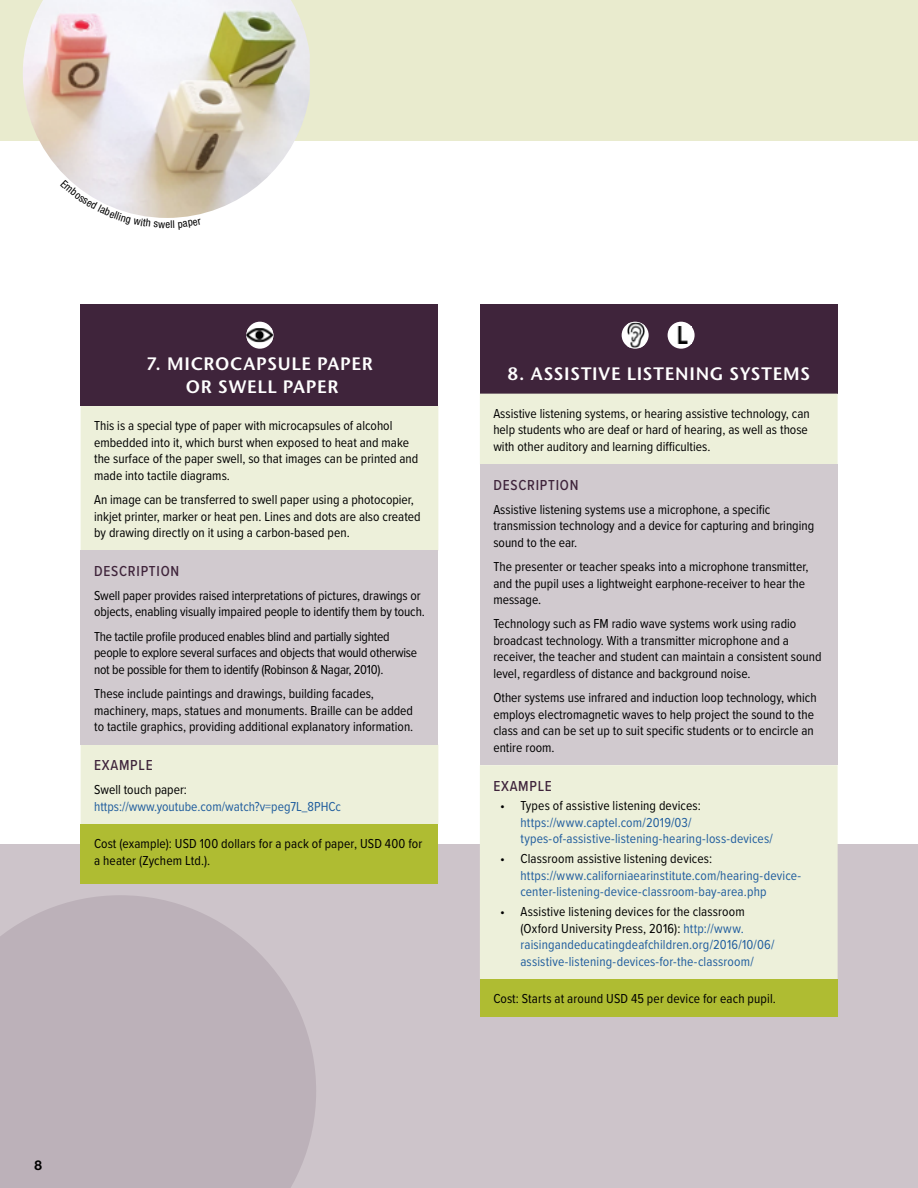
<style>
.page{position:relative;width:918px;height:1188px;background:#fff}
.page>*{position:absolute;margin:0;border:0;box-sizing:border-box;transform-origin:0 0}
.t1{font:600 18px/22.5px "Stone Sans ITC Std";letter-spacing:.04em;color:#fff;text-align:center}
.t2{font:500 15px "Proxima Nova Cond";letter-spacing:.05em;color:#3f243b}
.t3{font:13.5px/16.5px "Proxima Nova Cond";color:#000}
.t4{font:13.5px/16.5px "Proxima Nova Cond";letter-spacing:.01em;color:#215e9e}
.t5{font:13.5px/16.5px "Proxima Nova Cond";letter-spacing:-.02em;color:#000}
.t6{font:700 13.5px "Helvetica Neue LT Std";color:#000}
.s1{color:#000}
</style>
<div class="page">
<div style="left:0;top:845px;width:918px;height:343px;background:#cdc4ca"></div>
<svg style="left:0;top:895px;width:316px;height:293px;background:#bdb3ba"></svg>
<div style="left:0;top:0;width:918px;height:140px;background:#e9ebce"></div>
<div style="left:81px;top:304px;width:357px;height:102px;background:#3f243b"></div>
<div style="left:81px;top:406px;width:357px;height:418px;background:#edf0da"></div>
<div style="left:81px;top:551px;width:357px;height:194px;background:#d1cacf"></div>
<div style="left:81px;top:824px;width:357px;height:59px;background:#afbc32"></div>
<div style="left:246px;top:322px;width:27px;height:27px;background:#fff;border-radius:50%"></div>
<img style="left:246px;top:328px;width:27px;height:14px">
<div style="left:480px;top:304px;width:358px;height:90px;background:#3f243b"></div>
<div style="left:480px;top:394px;width:358px;height:585px;background:#edf0da"></div>
<div style="left:480px;top:464px;width:358px;height:301px;background:#d1cacf"></div>
<div style="left:480px;top:979px;width:358px;height:38px;background:#afbc32"></div>
<div style="left:622px;top:322px;width:27px;height:27px;background:#fff;border-radius:50%"></div>
<img style="left:627px;top:323px;width:18px;height:25px">
<div style="left:668px;top:322px;width:27px;height:27px;background:#fff;border-radius:50%"></div>
<img style="left:677px;top:327px;width:11px;height:16px">
<img style="left:23px;top:0;width:287px;height:214px">
<svg style="left:60px;top:179px;width:142px;height:39px"></svg>
<h1 class="t1" style="left:146px;top:352px;width:228px">7. MICROCAPSULE PAPER<br>OR SWELL PAPER</h1>
<p class="t3" style="left:94px;top:417px;width:326px">This is a special type of paper with microcapsules of alcohol embedded into it, which burst when exposed to heat and make the surface of the paper swell, so that images can be printed and made into tactile diagrams.</p>
<p class="t3" style="left:94px;top:491px;width:328px">An image can be transferred to swell paper using a photocopier, inkjet printer, marker or heat pen. Lines and dots are also created by drawing directly on it using a carbon-based pen.</p>
<p class="t2" style="left:94px;top:560px;width:87px">DESCRIPTION</p>
<p class="t3" style="left:94px;top:587px;width:332px">Swell paper provides raised interpretations of pictures, drawings or objects, enabling visually impaired people to identify them by touch.</p>
<p class="t5" style="left:94px;top:628px;width:325px">The tactile profile produced enables blind and partially sighted people to explore several surfaces and objects that would otherwise not be possible for them to identify (Robinson &amp; Nagar, 2010).</p>
<p class="t3" style="left:94px;top:685px;width:321px">These include paintings and drawings, building facades, machinery, maps, statues and monuments. Braille can be added to tactile graphics, providing additional explanatory information.</p>
<p class="t2" style="left:94px;top:754px;width:60px">EXAMPLE</p>
<p class="t3" style="left:94px;top:781px;width:94px">Swell touch paper:</p>
<p class="t4" style="left:94px;top:797px;width:249px">https://www.youtube.com/watch?v=peg7L_8PHCc</p>
<p class="t3" style="left:94px;top:835px;width:330px">Cost (example): USD 100 dollars for a pack of paper, USD 400 for a heater (Zychem Ltd.).</p>
<p class="t6" style="left:34px;top:1157px;width:9px">8</p>
<h1 class="t1" style="left:507px;top:362px;width:304px">8. ASSISTIVE LISTENING SYSTEMS</h1>
<p class="t3" style="left:493px;top:404px;width:318px">Assistive listening systems, or hearing assistive technology, can help students who are deaf or hard of hearing, as well as those with other auditory and learning difficulties.</p>
<p class="t2" style="left:493px;top:474px;width:87px">DESCRIPTION</p>
<p class="t3" style="left:493px;top:500px;width:322px">Assistive listening systems use a microphone, a specific transmission technology and a device for capturing and bringing sound to the ear.</p>
<p class="t3" style="left:493px;top:558px;width:317px">The presenter or teacher speaks into a microphone transmitter, and the pupil uses a lightweight earphone-receiver to hear the message.</p>
<p class="t3" style="left:493px;top:615px;width:330px">Technology such as FM radio wave systems work using radio broadcast technology. With a transmitter microphone and a receiver, the teacher and student can maintain a consistent sound level, regardless of distance and background noise.</p>
<p class="t3" style="left:493px;top:689px;width:325px">Other systems use infrared and induction loop technology, which employs electromagnetic waves to help project the sound to the class and can be set up to suit specific students or to encircle an entire room.</p>
<p class="t2" style="left:493px;top:775px;width:60px">EXAMPLE</p>
<p class="t3" style="left:500px;top:797px;width:202px">• Types of assistive listening devices:</p>
<p class="t4" style="left:520px;top:813px;width:254px">https://www.captel.com/2019/03/ types-of-assistive-listening-hearing-loss-devices/</p>
<p class="t3" style="left:500px;top:850px;width:214px">• Classroom assistive listening devices:</p>
<p class="t4" style="left:520px;top:866px;width:282px">https://www.californiaearinstitute.com/hearing-device&shy;center-listening-device-classroom-bay-area.php</p>
<p class="t4" style="left:520px;top:903px;width:256px;text-indent:-20px"><span class="s1">• Assistive listening devices for the classroom (Oxford University Press, 2016):</span> http://www. raisingandeducatingdeafchildren.org/2016/10/06/ assistive-listening-devices-for-the-classroom/</p>
<p class="t3" style="left:493px;top:990px;width:284px">Cost: Starts at around USD 45 per device for each pupil.</p>
</div>
